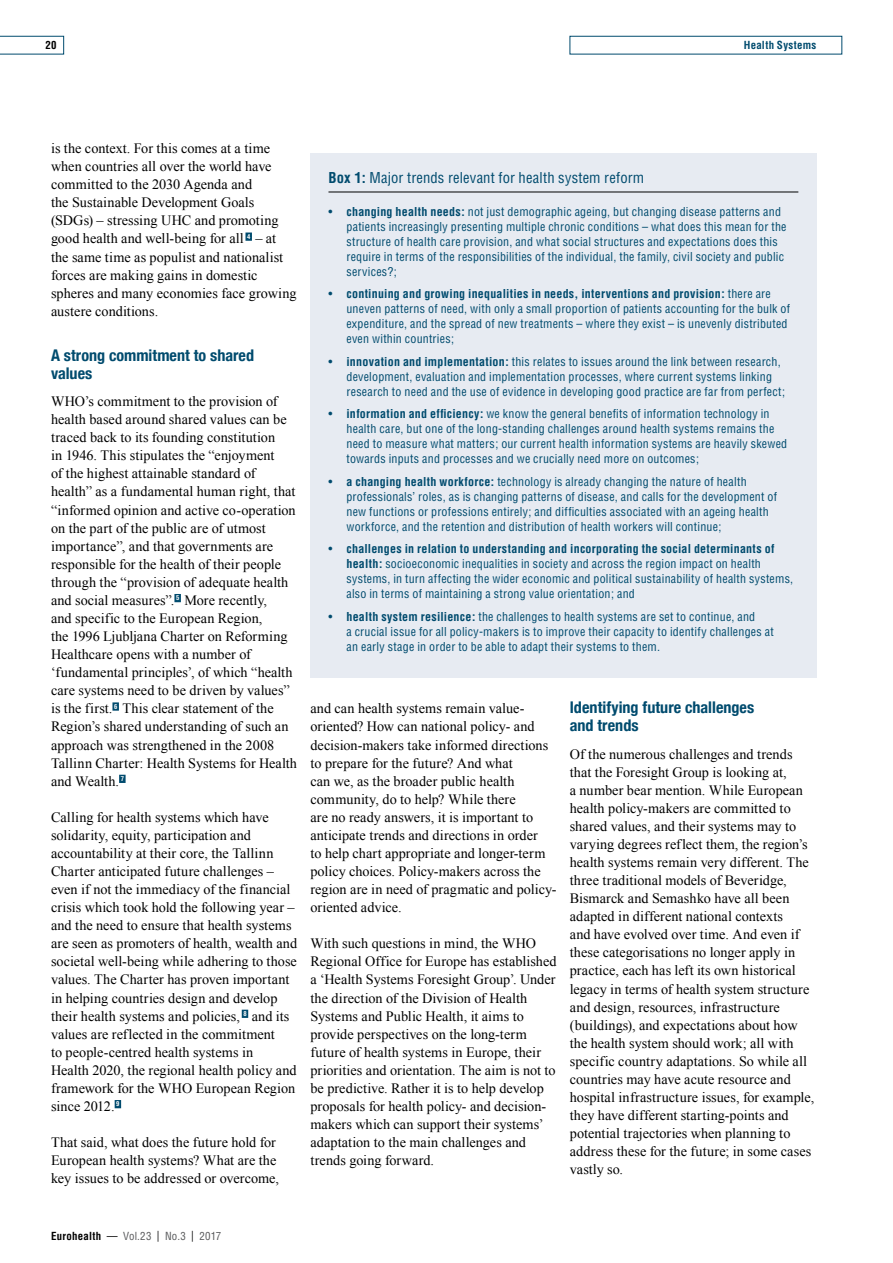
<style>
.page{position:relative;width:893px;height:1263px;background:#fff}
.page>*{position:absolute;margin:0;border:0;box-sizing:border-box;transform-origin:0 0}
._06_H1{font:700 condensed 16.2px/18px "Helvetica Neue";color:#004b6e}
.BoxTitle{font:condensed 14.7px "Helvetica";letter-spacing:.01em;color:#004b6e}
._00_Global_font{font:14.25px/18px "Times New Roman";letter-spacing:.005em;color:#000}
.TT_Bodytext{font:condensed 12px/15px "Helvetica";letter-spacing:.02em;color:#004b6e}
.t1{font:condensed 10.8px "Helvetica";letter-spacing:.02em;color:#58595b}
.t2{font:700 condensed 10.8px "Helvetica";letter-spacing:.03em;color:#004b6e}
.t3{font:700 condensed 10.8px "Helvetica";color:#000}
.s1{font-weight:700}
.s2{font-weight:700;color:#000}
.s3{color:#000}
</style>
<div class="page">
<svg style="left:0;top:36px;width:64px;height:18px"></svg>
<div style="left:245px;top:232px;width:7px;height:9px;background:#004b6e"></div>
<div style="left:174px;top:594px;width:7px;height:8px;background:#004b6e"></div>
<div style="left:112px;top:702px;width:7px;height:9px;background:#004b6e"></div>
<div style="left:119px;top:775px;width:7px;height:8px;background:#004b6e"></div>
<div style="left:242px;top:1010px;width:6px;height:8px;background:#004b6e"></div>
<div style="left:115px;top:1100px;width:6px;height:8px;background:#004b6e"></div>
<div style="left:310px;top:153px;width:506px;height:524px;background:#e7ebf2"></div>
<hr style="left:328px;top:192px;width:470px;height:1px;background:#000">
<p class="t3" style="left:45px;top:39px;width:13px">20</p>
<p class="t2" style="left:744px;top:39px;width:74px">Health Systems</p>
<p class="_00_Global_font" style="left:51px;top:139px;width:247px">is the context. For this comes at a time when countries all over the world have committed to the 2030 Agenda and<br>the Sustainable Development Goals (SDGs) – stressing UHC and promoting good health and well-being for all <sup>4</sup> – at the same time as populist and nationalist forces are making gains in domestic spheres and many economies face growing austere conditions.</p>
<p class="_06_H1" style="left:51px;top:346px;width:205px">A strong commitment to shared values</p>
<p class="_00_Global_font" style="left:51px;top:392px;width:248px">WHO’s commitment to the provision of health based around shared values can be traced back to its founding constitution<br>in 1946. This stipulates the “enjoyment<br>of the highest attainable standard of health” as a fundamental human right, that “informed opinion and active co-operation on the part of the public are of utmost importance”, and that governments are responsible for the health of their people through the “provision of adequate health and social measures”. <sup>5</sup> More recently,<br>and specific to the European Region,<br>the 1996 Ljubljana Charter on Reforming Healthcare opens with a number of ‘fundamental principles’, of which “health care systems need to be driven by values” is the first. <sup>6</sup> This clear statement of the Region’s shared understanding of such an approach was strengthened in the 2008<br>Tallinn Charter: Health Systems for Health and Wealth. <sup>7</sup></p>
<p class="_00_Global_font" style="left:51px;top:808px;width:248px">Calling for health systems which have solidarity, equity, participation and accountability at their core, the Tallinn Charter anticipated future challenges – even if not the immediacy of the financial crisis which took hold the following year – and the need to ensure that health systems are seen as promoters of health, wealth and societal well-being while adhering to those values. The Charter has proven important in helping countries design and develop their health systems and policies, <sup>8</sup> and its values are reflected in the commitment<br>to people-centred health systems in<br>Health 2020, the regional health policy and framework for the WHO European Region since 2012. <sup>9</sup></p>
<p class="_00_Global_font" style="left:51px;top:1133px;width:230px">That said, what does the future hold for<br>European health systems? What are the key issues to be addressed or overcome,</p>
<p class="BoxTitle" style="left:328px;top:168px;width:317px"><span class="s1">Box 1:</span> Major trends relevant for health system reform</p>
<p class="TT_Bodytext" style="left:346px;top:204px;width:442px;text-indent:-18px">• <span class="s1">changing health needs:</span> not just demographic ageing, but changing disease patterns and patients increasingly presenting multiple chronic conditions – what does this mean for the structure of health care provision, and what social structures and expectations does this require in terms of the responsibilities of the individual, the family, civil society and public services?;</p>
<p class="TT_Bodytext" style="left:346px;top:286px;width:445px;text-indent:-18px">• <span class="s1">continuing and growing inequalities in needs, interventions and provision:</span> there are uneven patterns of need, with only a small proportion of patients accounting for the bulk of expenditure, and the spread of new treatments – where they exist – is unevenly distributed even within countries;</p>
<p class="TT_Bodytext" style="left:346px;top:354px;width:440px;text-indent:-18px">• <span class="s1">innovation and implementation:</span> this relates to issues around the link between research, development, evaluation and implementation processes, where current systems linking research to need and the use of evidence in developing good practice are far from perfect;</p>
<p class="TT_Bodytext" style="left:346px;top:406px;width:442px;text-indent:-18px">• <span class="s1">information and efficiency:</span> we know the general benefits of information technology in health care, but one of the long-standing challenges around health systems remains the need to measure what matters; our current health information systems are heavily skewed towards inputs and processes and we crucially need more on outcomes;</p>
<p class="TT_Bodytext" style="left:346px;top:474px;width:432px;text-indent:-18px">• <span class="s1">a changing health workforce:</span> technology is already changing the nature of health professionals’ roles, as is changing patterns of disease, and calls for the development of new functions or professions entirely; and difficulties associated with an ageing health workforce, and the retention and distribution of health workers will continue;</p>
<p class="TT_Bodytext" style="left:346px;top:541px;width:448px;text-indent:-18px">• <span class="s1">challenges in relation to understanding and incorporating the social determinants of health:</span> socioeconomic inequalities in society and across the region impact on health systems, in turn affecting the wider economic and political sustainability of health systems, also in terms of maintaining a strong value orientation; and</p>
<p class="TT_Bodytext" style="left:346px;top:609px;width:429px;text-indent:-18px">• <span class="s1">health system resilience:</span> the challenges to health systems are set to continue, and<br>a crucial issue for all policy-makers is to improve their capacity to identify challenges at an early stage in order to be able to adapt their systems to them.</p>
<p class="_00_Global_font" style="left:310px;top:699px;width:248px">and can health systems remain value&shy;oriented? How can national policy- and decision-makers take informed directions to prepare for the future? And what<br>can we, as the broader public health community, do to help? While there<br>are no ready answers, it is important to anticipate trends and directions in order<br>to help chart appropriate and longer-term policy choices. Policy-makers across the region are in need of pragmatic and policy&shy;oriented advice.</p>
<p class="_00_Global_font" style="left:310px;top:934px;width:248px">With such questions in mind, the WHO Regional Office for Europe has established a ‘Health Systems Foresight Group’. Under the direction of the Division of Health Systems and Public Health, it aims to provide perspectives on the long-term future of health systems in Europe, their priorities and orientation. The aim is not to be predictive. Rather it is to help develop proposals for health policy- and decision&shy;makers which can support their systems’ adaptation to the main challenges and trends going forward.</p>
<p class="_06_H1" style="left:570px;top:698px;width:186px">Identifying future challenges and trends</p>
<p class="_00_Global_font" style="left:570px;top:744px;width:246px">Of the numerous challenges and trends that the Foresight Group is looking at,<br>a number bear mention. While European health policy-makers are committed to shared values, and their systems may to varying degrees reflect them, the region’s health systems remain very different. The three traditional models of Beveridge, Bismarck and Semashko have all been adapted in different national contexts<br>and have evolved over time. And even if these categorisations no longer apply in practice, each has left its own historical legacy in terms of health system structure and design, resources, infrastructure (buildings), and expectations about how the health system should work; all with specific country adaptations. So while all countries may have acute resource and hospital infrastructure issues, for example, they have different starting-points and potential trajectories when planning to address these for the future; in some cases vastly so.</p>
<p class="t1" style="left:51px;top:1229px;width:172px"><span class="s2">Eurohealth</span> <span class="s3">—</span> Vol.23 <span class="s3">|</span> No.3 <span class="s3">|</span> 2017</p>
</div>
